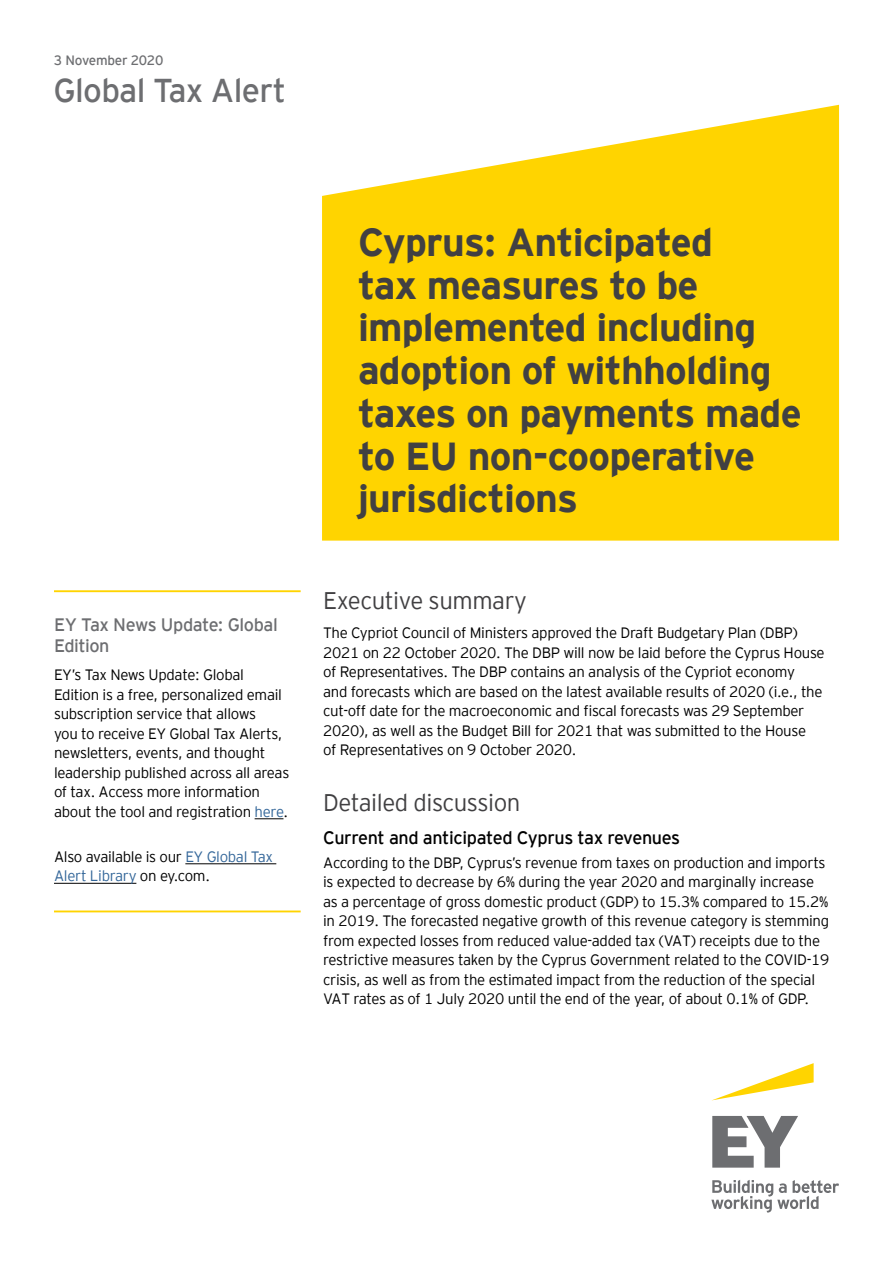
<style>
.page{position:relative;width:893px;height:1263px;background:#fff}
.page>*{position:absolute;margin:0;border:0;box-sizing:border-box;transform-origin:0 0}
.t1{font:700 39px/42.8px "EY Interstate";letter-spacing:-.02em;color:#414042}
.t2{font:33px "EY Interstate";letter-spacing:-.02em;color:#6d6e71}
.t3{font:300 24px "EY Interstate";letter-spacing:-.02em;color:#414042}
.t4{font:18px "EY Interstate";letter-spacing:-.02em;color:#000}
.t5{font:18px/21px "EY Interstate";letter-spacing:-.025em;color:#6d6e71}
.t6{font:300 15px/19.5px "EY Interstate";letter-spacing:-.02em;color:#000}
.t7{font:13.5px "EY Interstate";letter-spacing:-.02em;color:#6d6e71}
.s1{color:#369}
</style>
<div class="page">
<svg style="left:322px;top:105px;width:517px;height:436px;background:#ffd81a"></svg>
<hr style="left:54px;top:590px;width:247px;height:2px;background:#ffd400">
<svg style="left:255px;top:818px;width:28px;height:1px"></svg>
<hr style="left:185px;top:863px;width:91px;height:1px;background:#000">
<hr style="left:54px;top:883px;width:82px;height:1px;background:#000">
<hr style="left:54px;top:910px;width:247px;height:2px;background:#ffd400">
<svg style="left:713px;top:1063px;width:101px;height:37px"></svg>
<svg style="left:711px;top:1116px;width:128px;height:96px"></svg>
<p class="t7" style="left:54px;top:50px;width:111px">3 November 2020</p>
<h2 class="t2" style="left:53px;top:67px;width:234px">Global Tax Alert</h2>
<p class="t5" style="left:54px;top:613px;width:225px">EY Tax News Update: Global<br>Edition</p>
<p class="t6" style="left:54px;top:664px;width:237px">EY’s Tax News Update: Global Edition is a free, personalized email subscription service that allows<br>you to receive EY Global Tax Alerts, newsletters, events, and thought leadership published across all areas of tax. Access more information about the tool and registration <span class="s1">here</span>.</p>
<p class="t6" style="left:54px;top:846px;width:221px">Also available is our <span class="s1">EY Global Tax<br>Alert Library</span> on ey.com.</p>
<h1 class="t1" style="left:358px;top:218px;width:445px">Cyprus: Anticipated<br>tax measures to be implemented including adoption of withholding taxes on payments made to EU non-cooperative jurisdictions</h1>
<h3 class="t3" style="left:323px;top:584px;width:205px">Executive summary</h3>
<p class="t6" style="left:323px;top:622px;width:503px">The Cypriot Council of Ministers approved the Draft Budgetary Plan (DBP)<br>2021 on 22 October 2020. The DBP will now be laid before the Cyprus House of Representatives. The DBP contains an analysis of the Cypriot economy<br>and forecasts which are based on the latest available results of 2020 (i.e., the cut-off date for the macroeconomic and fiscal forecasts was 29 September 2020), as well as the Budget Bill for 2021 that was submitted to the House<br>of Representatives on 9 October 2020.</p>
<h3 class="t3" style="left:323px;top:785px;width:199px">Detailed discussion</h3>
<p class="t4" style="left:323px;top:824px;width:359px">Current and anticipated Cyprus tax revenues</p>
<p class="t6" style="left:323px;top:851px;width:508px">According to the DBP, Cyprus’s revenue from taxes on production and imports is expected to decrease by 6% during the year 2020 and marginally increase as a percentage of gross domestic product (GDP) to 15.3% compared to 15.2% in 2019. The forecasted negative growth of this revenue category is stemming from expected losses from reduced value-added tax (VAT) receipts due to the restrictive measures taken by the Cyprus Government related to the COVID-19 crisis, as well as from the estimated impact from the reduction of the special VAT rates as of 1 July 2020 until the end of the year, of about 0.1% of GDP.</p>
</div>
